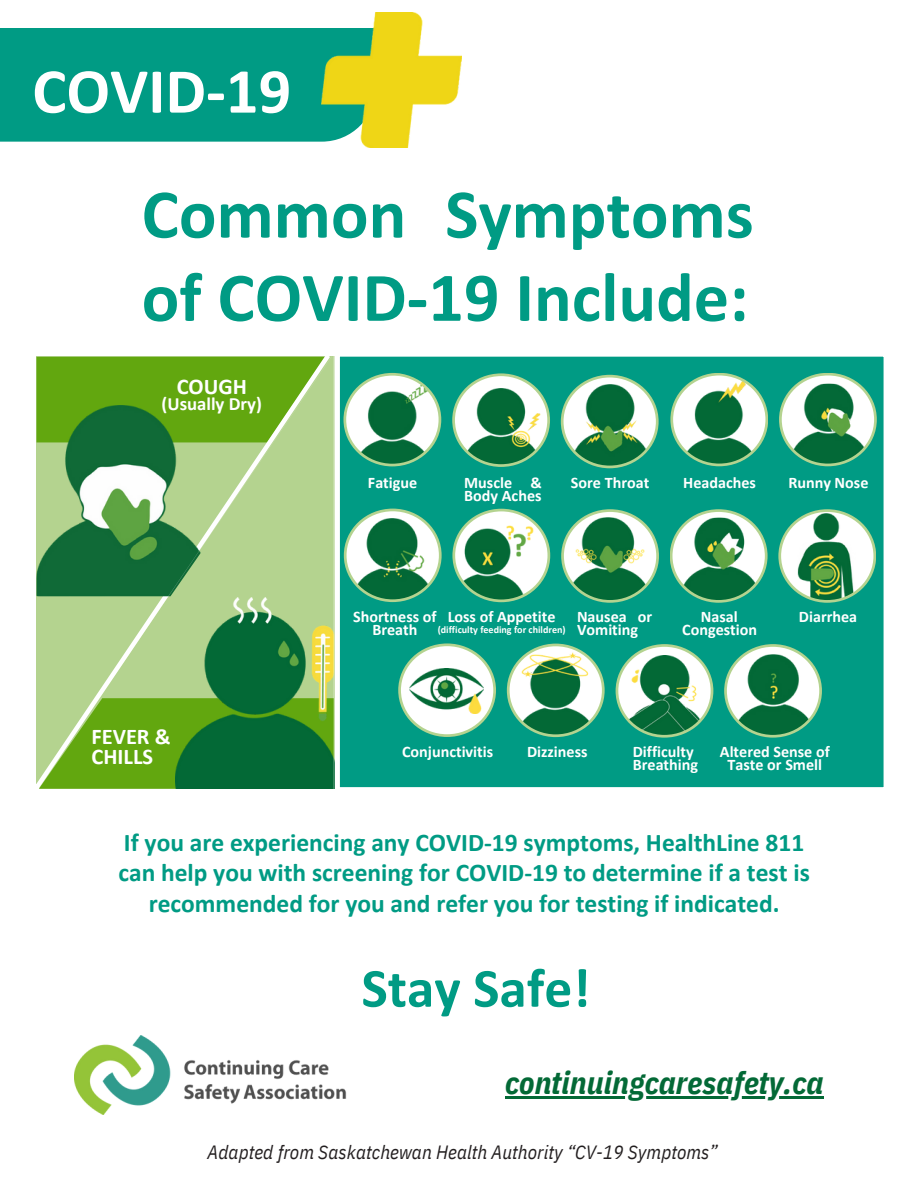
<style>
.page{position:relative;width:918px;height:1188px;background:#fff}
.page>*{position:absolute;margin:0;border:0;box-sizing:border-box;transform-origin:0 0}
.t1{font:700 70.2px/83.2px "Calibri";color:#009b84}
.t2{font:700 64.5px "Calibri";color:#fff}
.t3{font:700 55.5px "Calibri";color:#009b84}
.t4{font:italic 700 31.5px "IBM Plex Sans Cond";color:#036936}
.t5{font:700 25.5px/30.3px "Calibri";color:#009b84;text-align:center}
.t6{font:700 22.5px/20.2px "Calibri";color:#fff}
.t7{font:italic 19.2px "IBM Plex Sans Cond";letter-spacing:.005em;color:#231f20}
.t8{font:700 18.75px "Calibri";color:#fff}
.t9{font:700 16.05px/13.5px "Calibri";color:#fff;text-align:center}
.t10{font:700 10.05px "Calibri";color:#fff}
</style>
<div class="page">
<svg style="left:36px;top:356px;width:299px;height:433px;background:#83b568"></svg>
<svg style="left:36px;top:698px;width:298px;height:91px;background:#479430"></svg>
<div style="left:339px;top:356px;width:545px;height:432px;background:#009b84"></div>
<svg style="left:344px;top:509px;width:98px;height:93px"></svg>
<svg style="left:452px;top:509px;width:98px;height:93px"></svg>
<svg style="left:561px;top:509px;width:98px;height:94px"></svg>
<svg style="left:670px;top:509px;width:98px;height:94px"></svg>
<svg style="left:343px;top:373px;width:98px;height:93px"></svg>
<svg style="left:452px;top:373px;width:98px;height:94px"></svg>
<svg style="left:561px;top:375px;width:98px;height:93px"></svg>
<svg style="left:670px;top:373px;width:98px;height:93px"></svg>
<svg style="left:778px;top:509px;width:98px;height:94px"></svg>
<svg style="left:398px;top:643px;width:98px;height:94px"></svg>
<svg style="left:779px;top:373px;width:98px;height:93px"></svg>
<svg style="left:507px;top:644px;width:98px;height:93px"></svg>
<svg style="left:616px;top:644px;width:97px;height:94px"></svg>
<svg style="left:724px;top:644px;width:98px;height:94px"></svg>
<img style="left:409px;top:668px;width:75px;height:45px">
<div style="left:0;top:28px;width:321px;height:114px;background:#009b84"></div>
<img style="left:321px;top:12px;width:141px;height:135px">
<img style="left:74px;top:1036px;width:272px;height:79px">
<hr style="left:505px;top:1096px;width:319px;height:2px;background:#036936">
<p class="t2" style="left:32px;top:64px;width:260px">COVID-19</p>
<p class="t1" style="left:142px;top:178px;width:614px">Common Symptoms of COVID-19 Include:</p>
<p class="t6" style="left:177px;top:378px;width:72px">COUGH</p>
<p class="t8" style="left:162px;top:396px;width:102px">(Usually Dry)</p>
<p class="t6" style="left:91px;top:728px;width:81px">FEVER &amp;<br>CHILLS</p>
<p class="t9" style="left:368px;top:477px;width:51px">Fatigue</p>
<p class="t9" style="left:464px;top:477px;width:79px;text-align:left">Muscle &amp;<br>Body Aches</p>
<p class="t9" style="left:571px;top:478px;width:80px">Sore Throat</p>
<p class="t9" style="left:683px;top:477px;width:74px">Headaches</p>
<p class="t9" style="left:788px;top:477px;width:82px">Runny Nose</p>
<p class="t9" style="left:353px;top:611px;width:85px">Shortness of<br>Breath</p>
<p class="t9" style="left:448px;top:611px;width:109px">Loss of Appetite</p>
<p class="t10" style="left:438px;top:626px;width:130px">(difficulty feeding for children)</p>
<p class="t9" style="left:577px;top:611px;width:77px;text-align:left">Nausea or<br>Vomiting</p>
<p class="t9" style="left:682px;top:611px;width:76px">Nasal<br>Congestion</p>
<p class="t9" style="left:799px;top:611px;width:60px">Diarrhea</p>
<p class="t9" style="left:402px;top:746px;width:93px">Conjunctivitis</p>
<p class="t9" style="left:527px;top:746px;width:62px">Dizziness</p>
<p class="t9" style="left:633px;top:746px;width:67px;text-align:left">Difficulty<br>Breathing</p>
<p class="t9" style="left:720px;top:746px;width:111px">Altered Sense of<br>Taste or Smell</p>
<p class="t5" style="left:118px;top:829px;width:693px">If you are experiencing any COVID-19 symptoms, HealthLine 811 can help you with screening for COVID-19 to determine if a test is recommended for you and refer you for testing if indicated.</p>
<p class="t3" style="left:362px;top:965px;width:230px">Stay Safe!</p>
<p class="t4" style="left:505px;top:1062px;width:320px">continuingcaresafety.ca</p>
<p class="t7" style="left:208px;top:1139px;width:512px">Adapted from Saskatchewan Health Authority “CV-19 Symptoms”</p>
</div>
